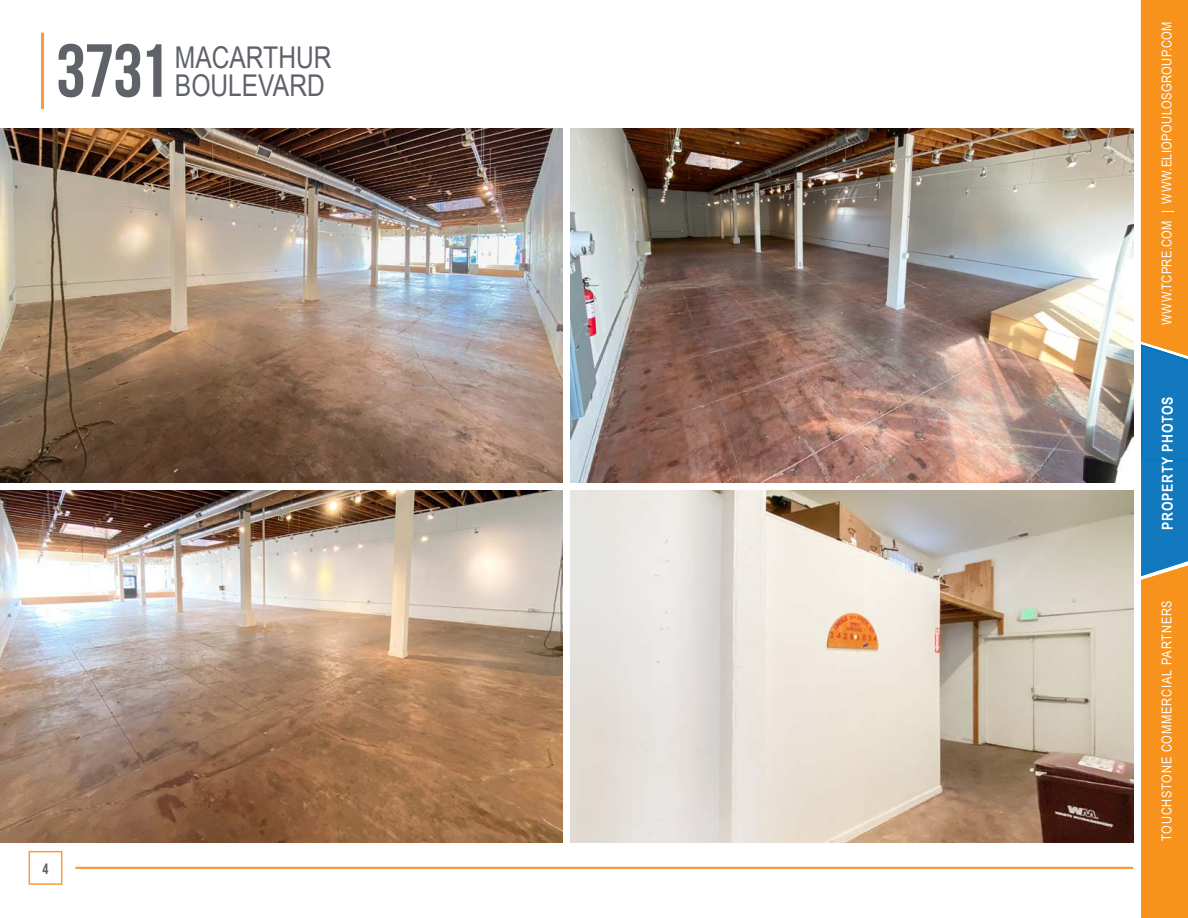
<style>
.page{position:relative;width:1188px;height:918px;background:#fff}
.page>*{position:absolute;margin:0;border:0;box-sizing:border-box;transform-origin:0 0}
.t1{font:700 75px "Bebas Neue";color:#5f6369}
.t2{font:30px/28.5px "Arial Narrow";color:#5f6369}
.Body{font:700 15px "Arial Narrow";letter-spacing:.05em;color:#fff}
.t3{font:700 15px "Bebas Neue";color:#5f6369}
.Body-2{font:13.5px "Arial Narrow";letter-spacing:.03em;color:#fff}
.Body-3{font:13.5px "Arial Narrow";letter-spacing:.05em;color:#fff}
</style>
<div class="page">
<img style="left:0;top:129px;width:563px;height:353px">
<img style="left:0;top:490px;width:563px;height:352px">
<img style="left:570px;top:129px;width:563px;height:353px">
<img style="left:570px;top:490px;width:563px;height:352px">
<div style="left:29px;top:851px;width:33px;height:34px;border:2px solid #f89a3f"></div>
<hr style="left:75px;top:867px;width:1058px;height:2px;background:#f89a3f">
<hr style="left:41px;top:33px;width:3px;height:76px;background:#f89a3f">
<svg style="left:1140px;top:0;width:48px;height:918px;background:#c28f48"></svg>
<h1 class="t1" style="left:56px;top:30px;width:114px">3731</h1>
<h2 class="t2" style="left:175px;top:42px;width:158px">MACARTHUR<br>BOULEVARD</h2>
<p class="t3" style="left:43px;top:860px;width:7px">4</p>
<p class="Body-2" style="left:1157px;top:325px;width:305px;rotate:-90deg">WWW.TCPRE.COM | WWW.ELIOPOULOSGROUP.COM</p>
<p class="Body" style="left:1156px;top:530px;width:135px;rotate:-90deg">PROPERTY PHOTOS</p>
<p class="Body-3" style="left:1157px;top:841px;width:242px;rotate:-90deg">TOUCHSTONE COMMERCIAL PARTNERS</p>
</div>
